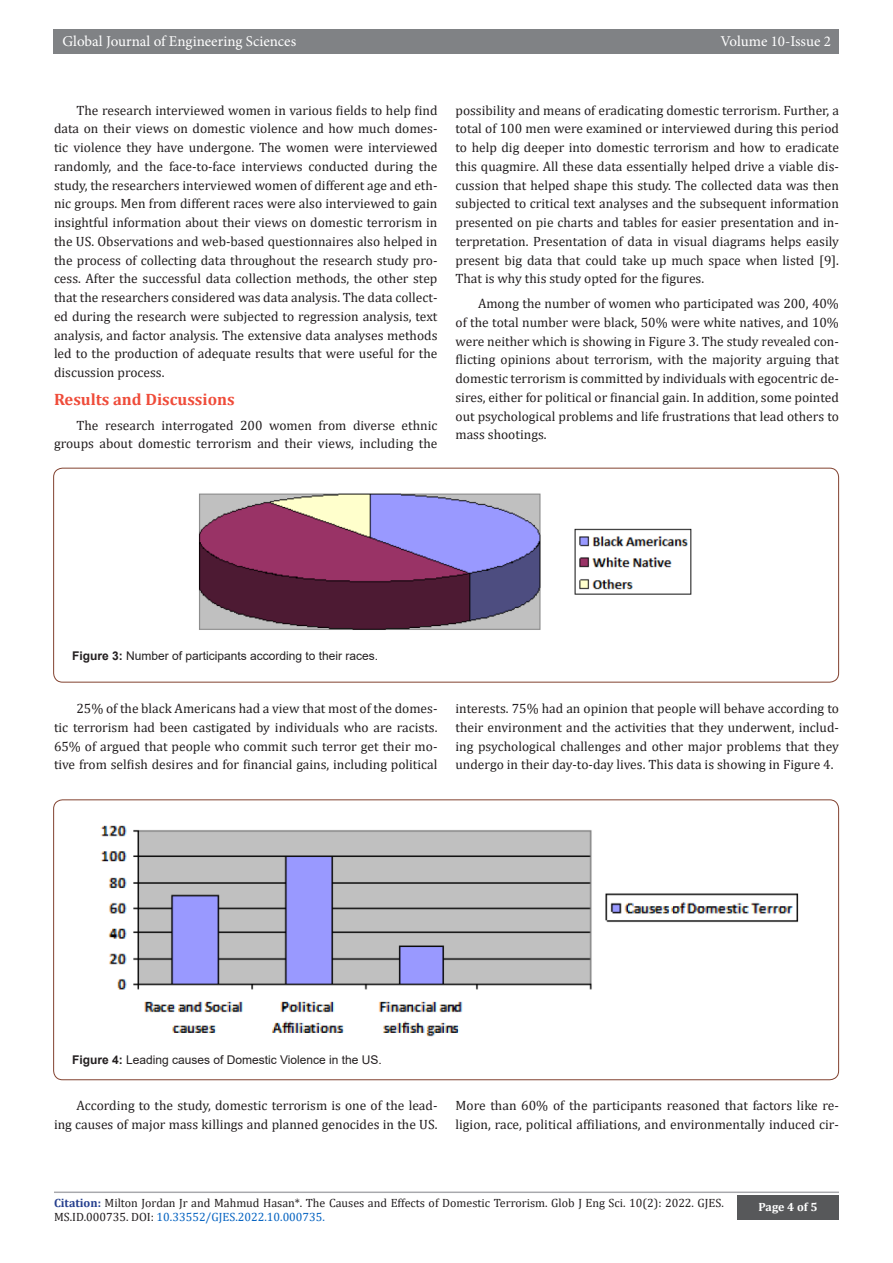
<style>
.page{position:relative;width:893px;height:1263px;background:#fff}
.page>*{position:absolute;margin:0;border:0;box-sizing:border-box;transform-origin:0 0}
.t1{font:700 16.5px "Cambria";color:#ef4c3a}
.t2{font:15px "Minion Pro";color:#fff}
.t3{font:13.5px/18.8px "Cambria";color:#231f20;text-align:justify}
.t4{font:12px/14.4px "Cambria";color:#231f20}
.t5{font:12px "Arial";color:#231f20}
.t6{font:700 12px "Cambria";color:#fff}
.s1{font-weight:700}
.s2{font-weight:700;color:#253f8e}
.s3{color:#0563c1}
</style>
<div class="page">
<div style="left:54px;top:29px;width:785px;height:25px;background:#808285"></div>
<hr style="left:54px;top:1191px;width:785px;height:2px;background:#a8a9ad">
<div style="left:737px;top:1195px;width:102px;height:25px;background:#57585a"></div>
<div style="left:53px;top:468px;width:786px;height:214px;border:1px solid #824230;border-radius:9px"></div>
<img style="left:198px;top:493px;width:494px;height:137px">
<img style="left:100px;top:825px;width:699px;height:212px">
<p class="t2" style="left:63px;top:31px;width:235px">Global Journal of Engineering Sciences</p>
<p class="t2" style="left:721px;top:31px;width:112px">Volume 10-Issue 2</p>
<p class="t3" style="left:54px;top:101px;width:385px;text-indent:22px">The research interviewed women in various fields to help find data on their views on domestic violence and how much domes&shy;tic violence they have undergone. The women were interviewed randomly, and the face-to-face interviews conducted during the study, the researchers interviewed women of different age and eth&shy;nic groups. Men from different races were also interviewed to gain insightful information about their views on domestic terrorism in the US. Observations and web-based questionnaires also helped in the process of collecting data throughout the research study pro&shy;cess. After the successful data collection methods, the other step that the researchers considered was data analysis. The data collect&shy;ed during the research were subjected to regression analysis, text analysis, and factor analysis. The extensive data analyses methods led to the production of adequate results that were useful for the discussion process.</p>
<p class="t1" style="left:54px;top:387px;width:182px">Results and Discussions</p>
<p class="t3" style="left:54px;top:415px;width:385px;text-align:right">The research interrogated 200 women from diverse ethnic groups about domestic terrorism and their views, including the</p>
<p class="t3" style="left:455px;top:101px;width:385px">possibility and means of eradicating domestic terrorism. Further, a total of 100 men were examined or interviewed during this period to help dig deeper into domestic terrorism and how to eradicate this quagmire. All these data essentially helped drive a viable dis&shy;cussion that helped shape this study. The collected data was then subjected to critical text analyses and the subsequent information presented on pie charts and tables for easier presentation and in&shy;terpretation. Presentation of data in visual diagrams helps easily present big data that could take up much space when listed [9].<br>That is why this study opted for the figures.</p>
<p class="t3" style="left:455px;top:294px;width:385px;text-indent:22px">Among the number of women who participated was 200, 40% of the total number were black, 50% were white natives, and 10% were neither which is showing in Figure 3. The study revealed con&shy;flicting opinions about terrorism, with the majority arguing that domestic terrorism is committed by individuals with egocentric de&shy;sires, either for political or financial gain. In addition, some pointed out psychological problems and life frustrations that lead others to mass shootings.</p>
<p class="t5" style="left:72px;top:648px;width:308px"><span class="s1">Figure 3:</span> Number of participants according to their races.</p>
<p class="t3" style="left:54px;top:699px;width:385px;text-indent:22px">25% of the black Americans had a view that most of the domes&shy;tic terrorism had been castigated by individuals who are racists.<br>65% of argued that people who commit such terror get their mo&shy;tive from selfish desires and for financial gains, including political</p>
<p class="t3" style="left:455px;top:699px;width:385px">interests. 75% had an opinion that people will behave according to their environment and the activities that they underwent, includ&shy;ing psychological challenges and other major problems that they undergo in their day-to-day lives. This data is showing in Figure 4.</p>
<p class="t5" style="left:72px;top:1051px;width:311px"><span class="s1">Figure 4:</span> Leading causes of Domestic Violence in the US.</p>
<p class="t3" style="left:54px;top:1096px;width:385px;text-align:right">According to the study, domestic terrorism is one of the lead-<br>ing causes of major mass killings and planned genocides in the US.</p>
<p class="t3" style="left:455px;top:1096px;width:385px">More than 60% of the participants reasoned that factors like re&shy;ligion, race, political affiliations, and environmentally induced cir-</p>
<p class="t4" style="left:54px;top:1195px;width:671px"><span class="s2">Citation:</span> Milton Jordan Jr and Mahmud Hasan*. The Causes and Effects of Domestic Terrorism. Glob J Eng Sci. 10(2): 2022. GJES.<br>MS.ID.000735. DOI: <span class="s3">10.33552/GJES.2022.10.000735.</span></p>
<p class="t6" style="left:758px;top:1198px;width:60px">Page 4 of 5</p>
</div>
